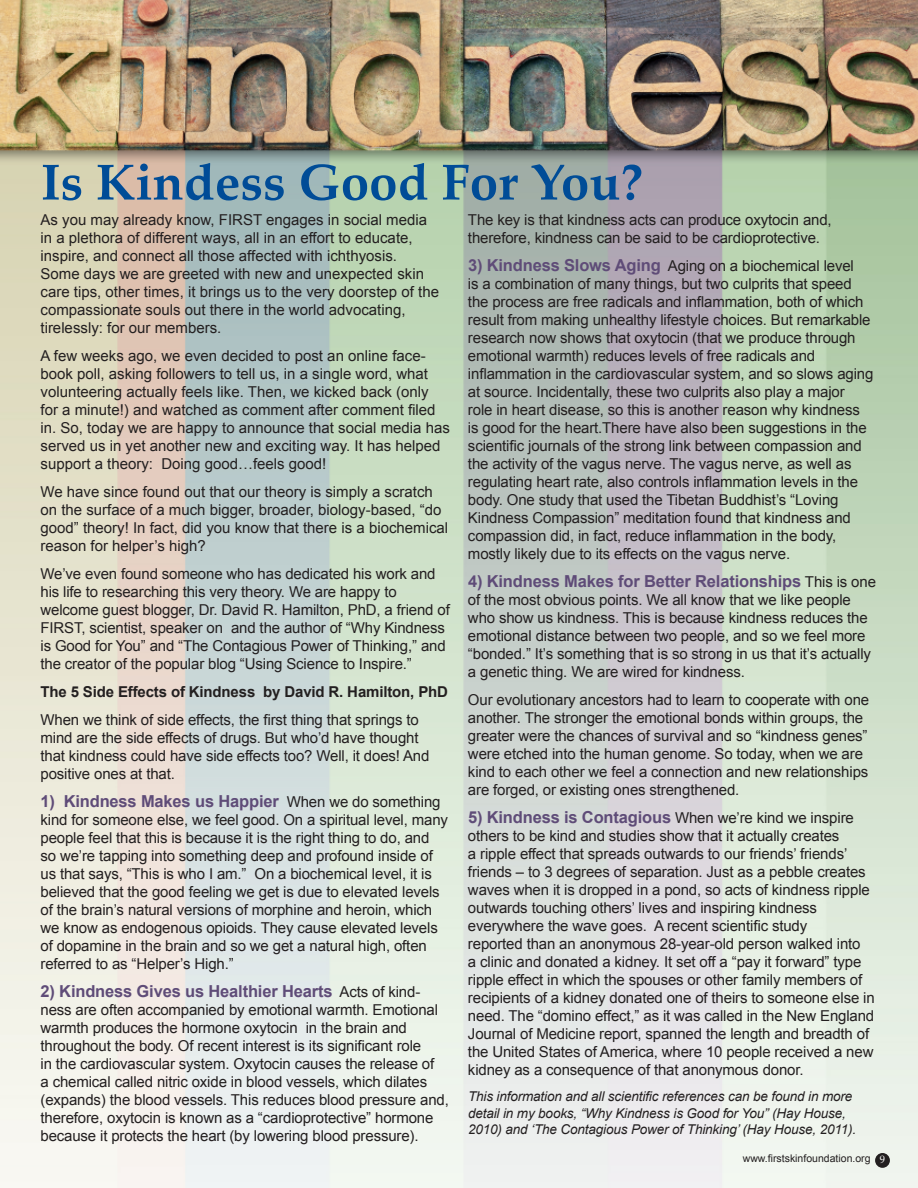
<style>
.page{position:relative;width:918px;height:1188px;background:#fff}
.page>*{position:absolute;margin:0;border:0;box-sizing:border-box;transform-origin:0 0}
.t1{font:700 51px "Palatino";color:#004c97}
.t2{font:700 16.5px "Arial";letter-spacing:-.01em;color:#5f4c78}
.t3{font:15px/18px "Arial";letter-spacing:-.01em;color:#231f20}
.t4{font:700 15px "Arial";letter-spacing:-.01em;color:#231f20}
.t5{font:italic 13.5px/16.5px "Arial";letter-spacing:-.01em;color:#231f20}
.t6{font:10.5px "Arial";color:#231f20}
.s1{font-weight:400;font-size:15px;color:#231f20}
.s2{font-weight:700;font-size:16.5px;color:#5f4c78}
.s3{font-family:"Palatino";color:#fff}
</style>
<div class="page">
<img style="left:0;top:0;width:918px;height:1188px">
<img style="left:0;top:571px;width:1px;height:577px">
<div style="left:875px;top:1153px;width:15px;height:15px;background:#231f20;border-radius:50%"></div>
<h1 class="t1" style="left:40px;top:139px;width:604px">Is Kindess Good For You?</h1>
<p class="t3" style="left:40px;top:210px;width:400px">As you may already know, FIRST engages in social media in a plethora of different ways, all in an effort to educate, inspire, and connect all those affected with ichthyosis.<br>Some days we are greeted with new and unexpected skin care tips, other times, it brings us to the very doorstep of the compassionate souls out there in the world advocating, tirelessly: for our members.</p>
<p class="t3" style="left:40px;top:346px;width:411px">A few weeks ago, we even decided to post an online face&shy;book poll, asking followers to tell us, in a single word, what volunteering actually feels like. Then, we kicked back (only for a minute!) and watched as comment after comment filed in. So, today we are happy to announce that social media has served us in yet another new and exciting way. It has helped support a theory: Doing good…feels good!</p>
<p class="t3" style="left:40px;top:482px;width:409px">We have since found out that our theory is simply a scratch on the surface of a much bigger, broader, biology-based, “do good” theory! In fact, did you know that there is a biochemical reason for helper’s high?</p>
<p class="t3" style="left:40px;top:564px;width:411px">We’ve even found someone who has dedicated his work and his life to researching this very theory. We are happy to welcome guest blogger, Dr. David R. Hamilton, PhD, a friend of FIRST, scientist, speaker on and the author of “Why Kindness is Good for You” and “The Contagious Power of Thinking,” and the creator of the popular blog “Using Science to Inspire.”</p>
<p class="t4" style="left:40px;top:683px;width:409px">The 5 Side Effects of Kindness by David R. Hamilton, PhD</p>
<p class="t3" style="left:40px;top:710px;width:390px">When we think of side effects, the first thing that springs to mind are the side effects of drugs. But who’d have thought that kindness could have side effects too? Well, it does! And positive ones at that.</p>
<p class="t2" style="left:40px;top:792px;width:402px">1) Kindness Makes us Happier <span class="s1">When we do something</span></p>
<p class="t3" style="left:40px;top:810px;width:409px">kind for someone else, we feel good. On a spiritual level, many people feel that this is because it is the right thing to do, and so we’re tapping into something deep and profound inside of us that says, “This is who I am.” On a biochemical level, it is believed that the good feeling we get is due to elevated levels of the brain’s natural versions of morphine and heroin, which we know as endogenous opioids. They cause elevated levels of dopamine in the brain and so we get a natural high, often referred to as “Helper’s High.”</p>
<p class="t2" style="left:40px;top:982px;width:381px">2) Kindness Gives us Healthier Hearts <span class="s1">Acts of kind-</span></p>
<p class="t3" style="left:40px;top:1000px;width:410px">ness are often accompanied by emotional warmth. Emotional warmth produces the hormone oxytocin in the brain and throughout the body. Of recent interest is its significant role<br>in the cardiovascular system. Oxytocin causes the release of<br>a chemical called nitric oxide in blood vessels, which dilates (expands) the blood vessels. This reduces blood pressure and, therefore, oxytocin is known as a “cardioprotective” hormone because it protects the heart (by lowering blood pressure).</p>
<p class="t3" style="left:468px;top:210px;width:365px">The key is that kindness acts can produce oxytocin and, therefore, kindness can be said to be cardioprotective.</p>
<p class="t3" style="left:468px;top:256px;width:407px"><span class="s2">3) Kindness Slows Aging</span> Aging on a biochemical level<br>is a combination of many things, but two culprits that speed the process are free radicals and inflammation, both of which result from making unhealthy lifestyle choices. But remarkable research now shows that oxytocin (that we produce through emotional warmth) reduces levels of free radicals and inflammation in the cardiovascular system, and so slows aging at source. Incidentally, these two culprits also play a major<br>role in heart disease, so this is another reason why kindness is good for the heart.There have also been suggestions in the scientific journals of the strong link between compassion and the activity of the vagus nerve. The vagus nerve, as well as regulating heart rate, also controls inflammation levels in the body. One study that used the Tibetan Buddhist’s “Loving Kindness Compassion” meditation found that kindness and compassion did, in fact, reduce inflammation in the body, mostly likely due to its effects on the vagus nerve.</p>
<p class="t2" style="left:468px;top:572px;width:410px">4) Kindness Makes for Better Relationships <span class="s1">This is one</span></p>
<p class="t3" style="left:468px;top:590px;width:405px">of the most obvious points. We all know that we like people who show us kindness. This is because kindness reduces the emotional distance between two people, and so we feel more “bonded.” It’s something that is so strong in us that it’s actually a genetic thing. We are wired for kindness.</p>
<p class="t3" style="left:468px;top:690px;width:403px">Our evolutionary ancestors had to learn to cooperate with one another. The stronger the emotional bonds within groups, the greater were the chances of survival and so “kindness genes” were etched into the human genome. So today, when we are kind to each other we feel a connection and new relationships are forged, or existing ones strengthened.</p>
<p class="t2" style="left:468px;top:808px;width:387px">5) Kindness is Contagious <span class="s1">When we’re kind we inspire</span></p>
<p class="t3" style="left:468px;top:826px;width:408px">others to be kind and studies show that it actually creates<br>a ripple effect that spreads outwards to our friends’ friends’ friends – to 3 degrees of separation. Just as a pebble creates waves when it is dropped in a pond, so acts of kindness ripple outwards touching others’ lives and inspiring kindness everywhere the wave goes. A recent scientific study<br>reported than an anonymous 28-year-old person walked into<br>a clinic and donated a kidney. It set off a “pay it forward” type ripple effect in which the spouses or other family members of recipients of a kidney donated one of theirs to someone else in need. The “domino effect,” as it was called in the New England Journal of Medicine report, spanned the length and breadth of the United States of America, where 10 people received a new kidney as a consequence of that anonymous donor.</p>
<p class="t5" style="left:468px;top:1088px;width:390px">This information and all scientific references can be found in more detail in my books, “Why Kindness is Good for You” (Hay House,<br>2010) and ‘The Contagious Power of Thinking’ (Hay House, 2011).</p>
<p class="t6" style="left:743px;top:1153px;width:144px">www.firstskinfoundation.org <span class="s3">9</span></p>
</div>
